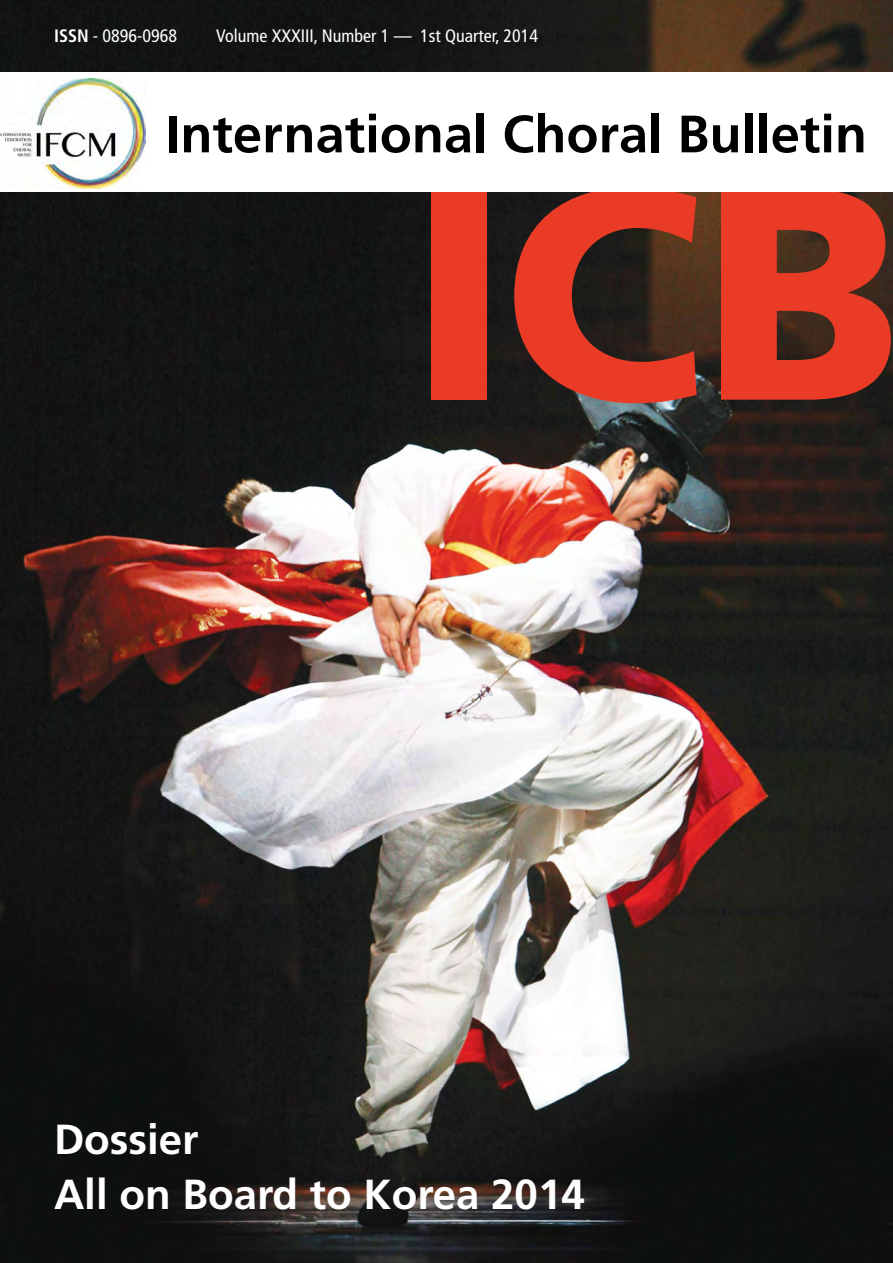
<style>
.page{position:relative;width:893px;height:1263px;background:#fff}
.page>*{position:absolute;margin:0;border:0;box-sizing:border-box;transform-origin:0 0}
.t1{font:900 300px "Frutiger";color:#e93b26}
.t2{font:700 52.5px "Frutiger";color:#000}
.t3{font:700 42px/54.8px "Frutiger";color:#fff}
.t4{font:condensed 18px "Frutiger";color:#fff}
.s1{font-weight:700}
</style>
<div class="page">
<img style="left:0;top:0;width:893px;height:1263px">
<div style="left:0;top:72px;width:893px;height:120px;background:#fff"></div>
<img style="left:0;top:79px;width:146px;height:110px">
<p class="t4" style="left:54px;top:25px;width:125px"><span class="s1">ISSN</span> - 0896-0968</p>
<p class="t4" style="left:216px;top:25px;width:324px">Volume XXXIII, Number 1 — 1st Quarter, 2014</p>
<p class="t2" style="left:166px;top:103px;width:703px">International Choral Bulletin</p>
<p class="t1" style="left:409px;top:113px;width:496px">ICB</p>
<p class="t3" style="left:54px;top:1112px;width:532px">Dossier<br>All on Board to Korea 2014</p>
</div>
